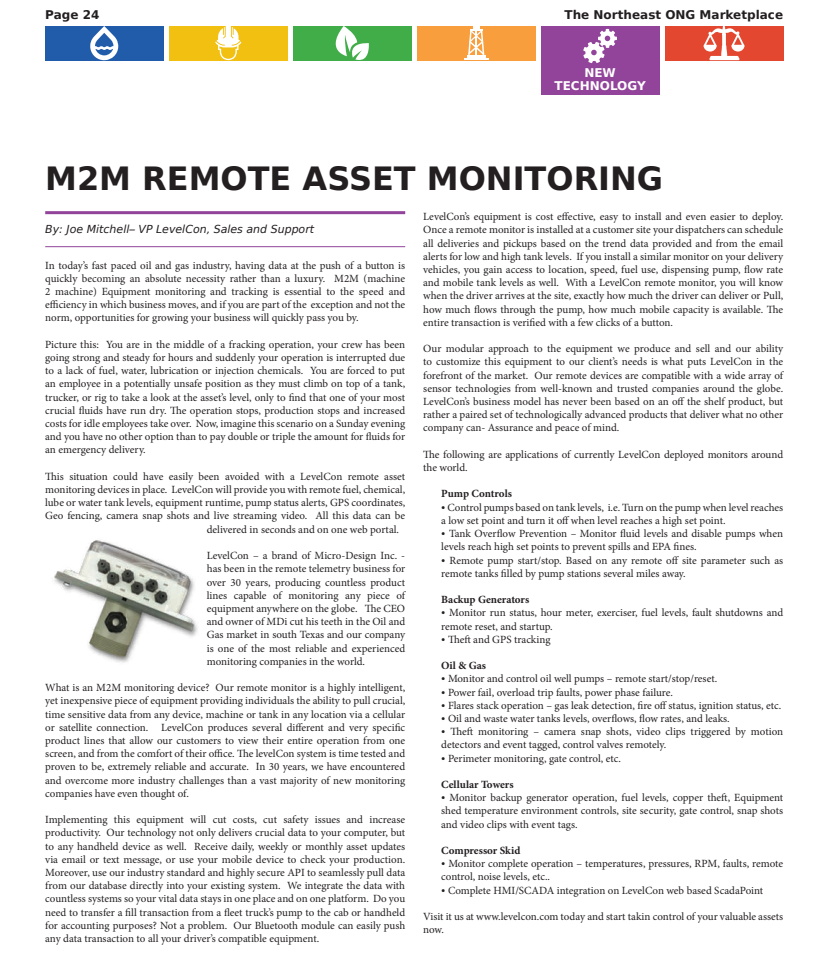
<style>
.page{position:relative;width:828px;height:958px;background:#fff}
.page>*{position:absolute;margin:0;border:0;box-sizing:border-box;transform-origin:0 0}
.t1{font:700 32px "Bitstream Vera Sans";color:#231f20}
.t2{font:700 12px "Bitstream Vera Sans";color:#231f20}
.t3{font:700 12px/13px "Bitstream Vera Sans";color:#fff;text-align:center}
.t4{font:11px/13.2px "Minion Pro";letter-spacing:-.005em;color:#231f20;text-align:justify}
.t5{font:700 11px "Minion Pro";color:#231f20}
.t6{font:italic 11px "Bitstream Vera Sans";color:#231f20}
</style>
<div class="page">
<hr style="left:45px;top:211px;width:360px;height:3px;background:#92449a">
<hr style="left:45px;top:246px;width:360px;height:1px;background:#92449a">
<div style="left:45px;top:26px;width:119px;height:34px;background:#215caa"></div>
<div style="left:169px;top:26px;width:118px;height:34px;background:#f2c011"></div>
<div style="left:293px;top:26px;width:118px;height:34px;background:#41ad49"></div>
<div style="left:417px;top:26px;width:118px;height:34px;background:#f99e3c"></div>
<div style="left:541px;top:26px;width:118px;height:68px;background:#92449a"></div>
<div style="left:665px;top:26px;width:118px;height:34px;background:#e34730"></div>
<svg style="left:90px;top:26px;width:28px;height:34px"></svg>
<svg style="left:215px;top:26px;width:26px;height:34px"></svg>
<svg style="left:336px;top:26px;width:33px;height:34px"></svg>
<hr style="left:464px;top:58px;width:24px;height:2px;background:#fff">
<svg style="left:467px;top:26px;width:19px;height:31px"></svg>
<svg style="left:583px;top:29px;width:34px;height:34px"></svg>
<svg style="left:704px;top:26px;width:41px;height:34px"></svg>
<img style="left:54px;top:540px;width:144px;height:123px">
<p class="t2" style="left:45px;top:8px;width:56px">Page 24</p>
<p class="t2" style="left:565px;top:8px;width:220px">The Northeast ONG Marketplace</p>
<p class="t3" style="left:555px;top:67px;width:93px">NEW<br>TECHNOLOGY</p>
<h1 class="t1" style="left:45px;top:160px;width:620px">M2M REMOTE ASSET MONITORING</h1>
<p class="t6" style="left:45px;top:223px;width:271px">By: Joe Mitchell– VP LevelCon, Sales and Support</p>
<p class="t4" style="left:45px;top:258px;width:362px">In today’s fast paced oil and gas industry, having data at the push of a button is quickly becoming an absolute necessity rather than a luxury. M2M (machine 2 machine) Equipment monitoring and tracking is essential to the speed and efficiency in which business moves, and if you are part of the exception and not the norm, opportunities for growing your business will quickly pass you by.</p>
<p class="t4" style="left:45px;top:338px;width:362px">Picture this: You are in the middle of a fracking operation, your crew has been going strong and steady for hours and suddenly your operation is interrupted due to a lack of fuel, water, lubrication or injection chemicals. You are forced to put an employee in a potentially unsafe position as they must climb on top of a tank, trucker, or rig to take a look at the asset’s level, only to find that one of your most crucial fluids have run dry. The operation stops, production stops and increased costs for idle employees take over. Now, imagine this scenario on a Sunday evening and you have no other option than to pay double or triple the amount for fluids for an emergency delivery.</p>
<p class="t4" style="left:45px;top:470px;width:361px">This situation could have easily been avoided with a LevelCon remote asset</p>
<p class="t4" style="left:45px;top:483px;width:361px">monitoring devices in place. LevelCon will provide you with remote fuel, chemical,</p>
<p class="t4" style="left:45px;top:496px;width:362px">lube or water tank levels, equipment runtime, pump status alerts, GPS coordinates,</p>
<p class="t4" style="left:45px;top:509px;width:361px">Geo fencing, camera snap shots and live streaming video. All this data can be</p>
<p class="t4" style="left:207px;top:522px;width:194px">delivered in seconds and on one web portal.</p>
<p class="t4" style="left:207px;top:549px;width:200px">LevelCon – a brand of Micro-Design Inc. - has been in the remote telemetry business for over 30 years, producing countless product lines capable of monitoring any piece of equipment anywhere on the globe. The CEO and owner of MDi cut his teeth in the Oil and Gas market in south Texas and our company is one of the most reliable and experienced monitoring companies in the world.</p>
<p class="t4" style="left:45px;top:681px;width:362px">What is an M2M monitoring device? Our remote monitor is a highly intelligent, yet inexpensive piece of equipment providing individuals the ability to pull crucial, time sensitive data from any device, machine or tank in any location via a cellular or satellite connection. LevelCon produces several different and very specific product lines that allow our customers to view their entire operation from one screen, and from the comfort of their office. The levelCon system is time tested and proven to be, extremely reliable and accurate. In 30 years, we have encountered and overcome more industry challenges than a vast majority of new monitoring companies have even thought of.</p>
<p class="t4" style="left:45px;top:813px;width:362px">Implementing this equipment will cut costs, cut safety issues and increase productivity. Our technology not only delivers crucial data to your computer, but to any handheld device as well. Receive daily, weekly or monthly asset updates via email or text message, or use your mobile device to check your production.<br>Moreover, use our industry standard and highly secure API to seamlessly pull data from our database directly into your existing system. We integrate the data with countless systems so your vital data stays in one place and on one platform. Do you need to transfer a fill transaction from a fleet truck’s pump to the cab or handheld for accounting purposes? Not a problem. Our Bluetooth module can easily push any data transaction to all your driver’s compatible equipment.</p>
<p class="t4" style="left:423px;top:210px;width:362px">LevelCon’s equipment is cost effective, easy to install and even easier to deploy.<br>Once a remote monitor is installed at a customer site your dispatchers can schedule all deliveries and pickups based on the trend data provided and from the email alerts for low and high tank levels. If you install a similar monitor on your delivery vehicles, you gain access to location, speed, fuel use, dispensing pump, flow rate and mobile tank levels as well. With a LevelCon remote monitor, you will know when the driver arrives at the site, exactly how much the driver can deliver or Pull, how much flows through the pump, how much mobile capacity is available. The entire transaction is verified with a few clicks of a button.</p>
<p class="t4" style="left:423px;top:342px;width:362px">Our modular approach to the equipment we produce and sell and our ability to customize this equipment to our client’s needs is what puts LevelCon in the forefront of the market. Our remote devices are compatible with a wide array of sensor technologies from well-known and trusted companies around the globe.<br>LevelCon’s business model has never been based on an off the shelf product, but rather a paired set of technologically advanced products that deliver what no other company can- Assurance and peace of mind.</p>
<p class="t4" style="left:423px;top:448px;width:362px">The following are applications of currently LevelCon deployed monitors around the world.</p>
<p class="t5" style="left:441px;top:486px;width:72px">Pump Controls</p>
<p class="t4" style="left:441px;top:500px;width:344px">• Control pumps based on tank levels, i.e. Turn on the pump when level reaches a low set point and turn it off when level reaches a high set point.</p>
<p class="t4" style="left:441px;top:527px;width:343px">• Tank Overflow Prevention – Monitor fluid levels and disable pumps when levels reach high set points to prevent spills and EPA fines.</p>
<p class="t4" style="left:441px;top:553px;width:344px">• Remote pump start/stop. Based on any remote off site parameter such as remote tanks filled by pump stations several miles away.</p>
<p class="t5" style="left:441px;top:592px;width:90px">Backup Generators</p>
<p class="t4" style="left:441px;top:606px;width:343px">• Monitor run status, hour meter, exerciser, fuel levels, fault shutdowns and remote reset, and startup.</p>
<p class="t4" style="left:441px;top:632px;width:111px">• Theft and GPS tracking</p>
<p class="t5" style="left:441px;top:658px;width:46px">Oil &amp; Gas</p>
<p class="t4" style="left:441px;top:672px;width:278px">• Monitor and control oil well pumps – remote start/stop/reset.</p>
<p class="t4" style="left:441px;top:685px;width:233px">• Power fail, overload trip faults, power phase failure.</p>
<p class="t4" style="left:441px;top:698px;width:342px">• Flares stack operation – gas leak detection, fire off status, ignition status, etc.</p>
<p class="t4" style="left:441px;top:712px;width:290px">• Oil and waste water tanks levels, overflows, flow rates, and leaks.</p>
<p class="t4" style="left:441px;top:725px;width:343px">• Theft monitoring – camera snap shots, video clips triggered by motion detectors and event tagged, control valves remotely.</p>
<p class="t4" style="left:441px;top:751px;width:181px">• Perimeter monitoring, gate control, etc.</p>
<p class="t5" style="left:441px;top:776px;width:74px">Cellular Towers</p>
<p class="t4" style="left:441px;top:791px;width:344px">• Monitor backup generator operation, fuel levels, copper theft, Equipment shed temperature environment controls, site security, gate control, snap shots and video clips with event tags.</p>
<p class="t5" style="left:441px;top:842px;width:81px">Compressor Skid</p>
<p class="t4" style="left:441px;top:857px;width:343px">• Monitor complete operation – temperatures, pressures, RPM, faults, remote control, noise levels, etc..</p>
<p class="t4" style="left:441px;top:883px;width:324px">• Complete HMI/SCADA integration on LevelCon web based ScadaPoint</p>
<p class="t4" style="left:423px;top:910px;width:362px">Visit it us at www.levelcon.com today and start takin control of your valuable assets now.</p>
</div>
